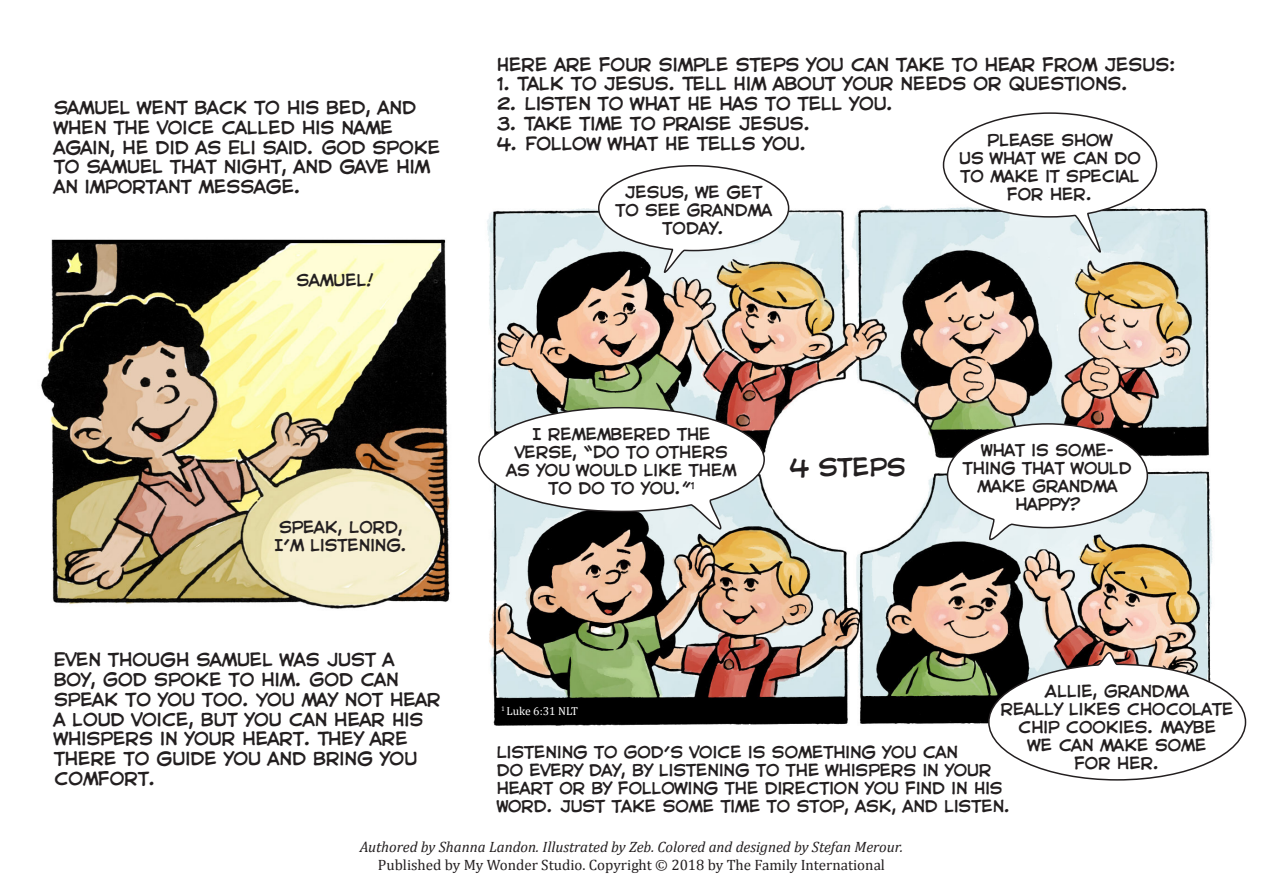
<style>
.page{position:relative;width:1263px;height:893px;background:#fff}
.page>*{position:absolute;margin:0;border:0;box-sizing:border-box;transform-origin:0 0}
.t1{font:22.5px "CC Astro City";color:#231f20}
.t2{font:16.5px/19.6px "CC Astro City";color:#231f20}
.t3{font:15px/18px "CC Astro City";color:#231f20;text-align:center}
.t4{font:italic 15px "Cambria";color:#231f20}
.t5{font:15px "Cambria";color:#231f20}
.t6{font:11.55px "Cambria";color:#fff}
</style>
<div class="page">
<img style="left:41px;top:239px;width:409px;height:370px">
<img style="left:487px;top:205px;width:726px;height:521px">
<svg style="left:597px;top:165px;width:193px;height:109px"></svg>
<svg style="left:946px;top:422px;width:203px;height:120px"></svg>
<svg style="left:478px;top:406px;width:288px;height:123px"></svg>
<svg style="left:942px;top:112px;width:216px;height:142px"></svg>
<svg style="left:987px;top:651px;width:260px;height:130px"></svg>
<p class="t2" style="left:54px;top:98px;width:388px">SAMUEL WENT BACK TO HIS BED, AND<br>WHEN THE VOICE CALLED HIS NAME<br>AGAIN, HE DID AS ELI SAID. GOD SPOKE<br>TO SAMUEL THAT NIGHT, AND GAVE HIM<br>AN IMPORTANT MESSAGE.</p>
<p class="t3" style="left:297px;top:271px;width:79px">SAMUEL!</p>
<p class="t3" style="left:275px;top:518px;width:135px;text-align:left">SPEAK, LORD,<br>I’M LISTENING.</p>
<p class="t2" style="left:54px;top:650px;width:388px">EVEN THOUGH SAMUEL WAS JUST A<br>BOY, GOD SPOKE TO HIM. GOD CAN<br>SPEAK TO YOU TOO. YOU MAY NOT HEAR<br>A LOUD VOICE, BUT YOU CAN HEAR HIS<br>WHISPERS IN YOUR HEART. THEY ARE<br>THERE TO GUIDE YOU AND BRING YOU<br>COMFORT.</p>
<p class="t2" style="left:497px;top:54px;width:682px">HERE ARE FOUR SIMPLE STEPS YOU CAN TAKE TO HEAR FROM JESUS:</p>
<p class="t2" style="left:497px;top:74px;width:634px">1. TALK TO JESUS. TELL HIM ABOUT YOUR NEEDS OR QUESTIONS.</p>
<p class="t2" style="left:497px;top:94px;width:399px">2. LISTEN TO WHAT HE HAS TO TELL YOU.</p>
<p class="t2" style="left:497px;top:113px;width:316px">3. TAKE TIME TO PRAISE JESUS.</p>
<p class="t2" style="left:497px;top:133px;width:312px">4. FOLLOW WHAT HE TELLS YOU.</p>
<p class="t3" style="left:959px;top:131px;width:183px">PLEASE SHOW<br>US WHAT WE CAN DO<br>TO MAKE IT SPECIAL<br>FOR HER.</p>
<p class="t3" style="left:615px;top:183px;width:158px">JESUS, WE GET<br>TO SEE GRANDMA<br>TODAY.</p>
<p class="t3" style="left:507px;top:425px;width:231px">I REMEMBERED THE<br>VERSE, “DO TO OTHERS<br>AS YOU WOULD LIKE THEM<br>TO DO TO YOU.”<sup>1</sup></p>
<p class="t1" style="left:789px;top:453px;width:118px">4 STEPS</p>
<p class="t3" style="left:981px;top:441px;width:134px">WHAT IS SOME-</p>
<p class="t3" style="left:963px;top:459px;width:170px">THING THAT WOULD<br>MAKE GRANDMA<br>HAPPY?</p>
<p class="t3" style="left:1001px;top:682px;width:234px">ALLIE, GRANDMA<br>REALLY LIKES CHOCOLATE<br>CHIP COOKIES. MAYBE<br>WE CAN MAKE SOME<br>FOR HER.</p>
<p class="t6" style="left:501px;top:704px;width:78px"><sup>1</sup> Luke 6:31 NLT</p>
<p class="t3" style="left:497px;top:743px;width:516px;text-align:left">LISTENING TO GOD’S VOICE IS SOMETHING YOU CAN<br>DO EVERY DAY, BY LISTENING TO THE WHISPERS IN YOUR HEART OR BY FOLLOWING THE DIRECTION YOU FIND IN HIS WORD. JUST TAKE SOME TIME TO STOP, ASK, AND LISTEN.</p>
<p class="t4" style="left:360px;top:836px;width:545px">Authored by Shanna Landon. Illustrated by Zeb. Colored and designed by Stefan Merour.</p>
<p class="t5" style="left:378px;top:856px;width:509px">Published by My Wonder Studio. Copyright © 2018 by The Family International</p>
</div>
